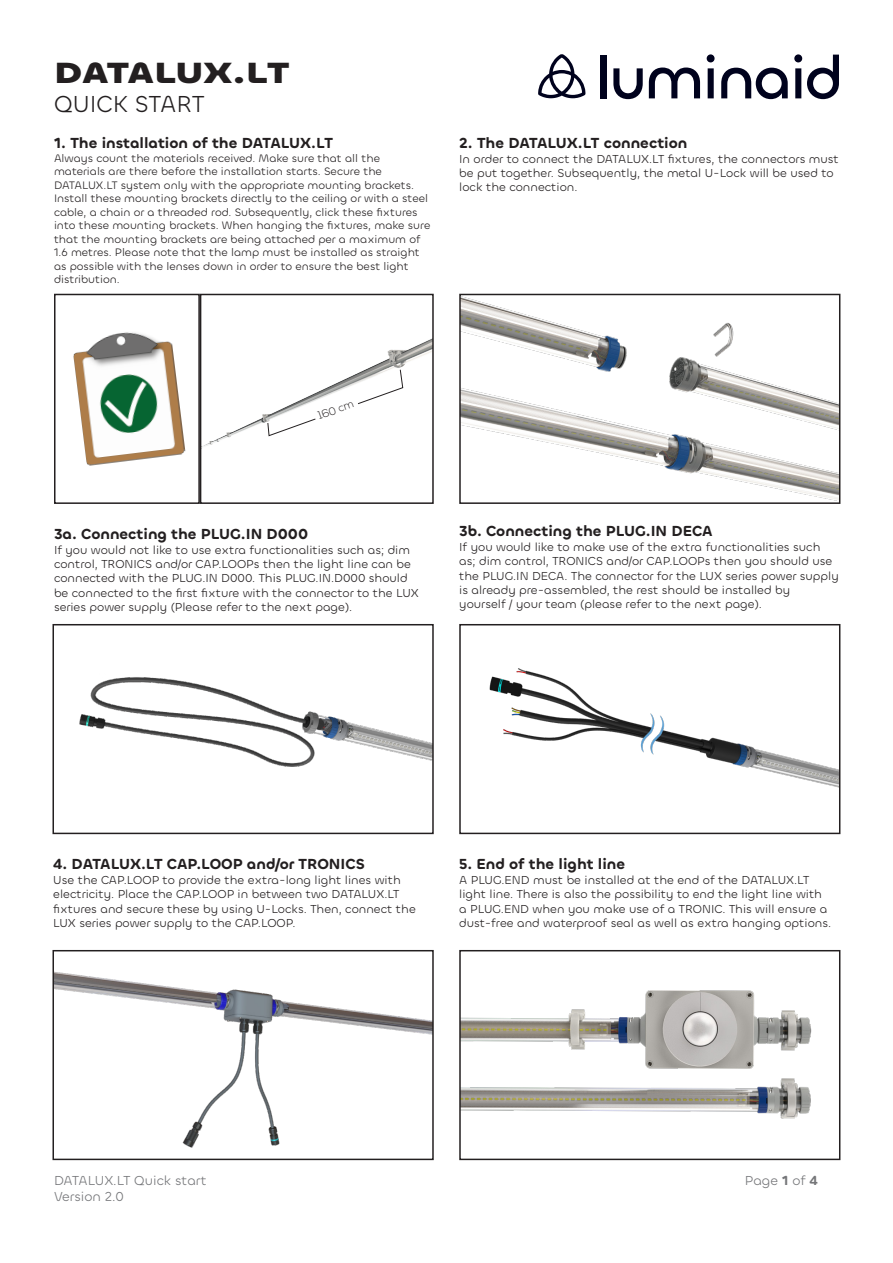
<style>
.page{position:relative;width:893px;height:1263px;background:#fff}
.page>*{position:absolute;margin:0;border:0;box-sizing:border-box;transform-origin:0 0}
.t1{font:700 30px "Chillax";color:#231f20;scale:1.25 1}
.t2{font:24px "Chillax";color:#231f20}
.t3{font:600 15px "Chillax";color:#231f20}
.t4{font:13.5px "Chillax";color:#757679}
.t5{font:12px/14.4px "Chillax";color:#231f20}
.t6{font:11.25px/13.5px "Chillax";color:#231f20}
.t7{font:300 10.95px "Nexa";color:#231f20}
.s1{font-weight:600}
</style>
<div class="page">
<div style="left:600px;top:55px;width:6px;height:43px;background:#00021d"></div>
<svg style="left:613px;top:68px;width:30px;height:31px"></svg>
<svg style="left:649px;top:68px;width:51px;height:30px"></svg>
<svg style="left:707px;top:54px;width:8px;height:44px"></svg>
<svg style="left:721px;top:68px;width:67px;height:31px"></svg>
<svg style="left:794px;top:54px;width:45px;height:45px"></svg>
<svg style="left:538px;top:54px;width:47px;height:44px"></svg>
<img style="left:73px;top:332px;width:113px;height:134px">
<div style="left:54px;top:294px;width:146px;height:210px;border:2px solid #231f20"></div>
<img style="left:462px;top:297px;width:375px;height:204px">
<div style="left:459px;top:294px;width:381px;height:210px;border:2px solid #231f20"></div>
<img style="left:489px;top:668px;width:348px;height:119px">
<div style="left:459px;top:624px;width:381px;height:210px;border:2px solid #231f20"></div>
<img style="left:79px;top:677px;width:352px;height:90px">
<div style="left:52px;top:624px;width:382px;height:210px;border:2px solid #231f20"></div>
<img style="left:55px;top:972px;width:376px;height:176px">
<div style="left:52px;top:950px;width:382px;height:210px;border:2px solid #231f20"></div>
<img style="left:462px;top:990px;width:350px;height:129px">
<div style="left:459px;top:950px;width:381px;height:210px;border:2px solid #231f20"></div>
<img style="left:203px;top:339px;width:228px;height:107px">
<svg style="left:358px;top:369px;width:45px;height:35px"></svg>
<svg style="left:267px;top:418px;width:49px;height:18px"></svg>
<div style="left:200px;top:294px;width:234px;height:210px;border:2px solid #231f20"></div>
<h1 class="t1" style="left:54px;top:54px;width:190px">DATALUX.LT</h1>
<h2 class="t2" style="left:54px;top:90px;width:152px">QUICK START</h2>
<p class="t3" style="left:54px;top:134px;width:280px">1. The installation of the DATALUX.LT</p>
<p class="t6" style="left:54px;top:151px;width:328px">Always count the materials received. Make sure that all the</p>
<p class="t6" style="left:54px;top:165px;width:329px">materials are there before the installation starts. Secure the</p>
<p class="t6" style="left:54px;top:178px;width:378px">DATALUX.LT system only with the appropriate mounting brackets.<br>Install these mounting brackets directly to the ceiling or with a steel cable, a chain or a threaded rod. Subsequently, click these fixtures into these mounting brackets. When hanging the fixtures, make sure that the mounting brackets are being attached per a maximum of 1.6 metres. Please note that the lamp must be installed as straight as possible with the lenses down in order to ensure the best light distribution.</p>
<p class="t3" style="left:459px;top:134px;width:230px">2. The DATALUX.LT connection</p>
<p class="t5" style="left:459px;top:151px;width:381px">In order to connect the DATALUX.LT fixtures, the connectors must be put together. Subsequently, the metal U-Lock will be used to lock the connection.</p>
<p class="t7" style="left:316px;top:410px;width:38px;rotate:-20deg">160 cm</p>
<p class="t3" style="left:54px;top:525px;width:256px">3a. Connecting the PLUG.IN D000</p>
<p class="t5" style="left:54px;top:542px;width:366px">If you would not like to use extra functionalities such as; dim control, TRONICS and/or CAP.LOOPs then the light line can be connected with the PLUG.IN D000. This PLUG.IN.D000 should be connected to the first fixture with the connector to the LUX series power supply (Please refer to the next page).</p>
<p class="t3" style="left:459px;top:522px;width:255px">3b. Connecting the PLUG.IN DECA</p>
<p class="t5" style="left:459px;top:539px;width:381px">If you would like to make use of the extra functionalities such as; dim control, TRONICS and/or CAP.LOOPs then you should use the PLUG.IN DECA. The connector for the LUX series power supply is already pre-assembled, the rest should be installed by</p>
<p class="t5" style="left:459px;top:597px;width:304px">yourself / your team (please refer to the next page).</p>
<p class="t3" style="left:53px;top:855px;width:313px">4. DATALUX.LT CAP.LOOP and/or TRONICS</p>
<p class="t5" style="left:53px;top:872px;width:349px">Use the CAP.LOOP to provide the extra-long light lines with</p>
<p class="t5" style="left:53px;top:887px;width:348px">electricity. Place the CAP.LOOP in between two DATALUX.LT</p>
<p class="t5" style="left:53px;top:901px;width:364px">fixtures and secure these by using U-Locks. Then, connect the<br>LUX series power supply to the CAP.LOOP.</p>
<p class="t3" style="left:459px;top:855px;width:168px">5. End of the light line</p>
<p class="t5" style="left:459px;top:872px;width:373px">A PLUG.END must be installed at the end of the DATALUX.LT light line. There is also the possibility to end the light line with a PLUG.END when you make use of a TRONIC. This will ensure a dust-free and waterproof seal as well as extra hanging options.</p>
<p class="t4" style="left:54px;top:1172px;width:154px">DATALUX.LT Quick start</p>
<p class="t4" style="left:745px;top:1172px;width:74px">Page <span class="s1">1</span> of <span class="s1">4</span></p>
<p class="t4" style="left:54px;top:1188px;width:71px">Version 2.0</p>
</div>
